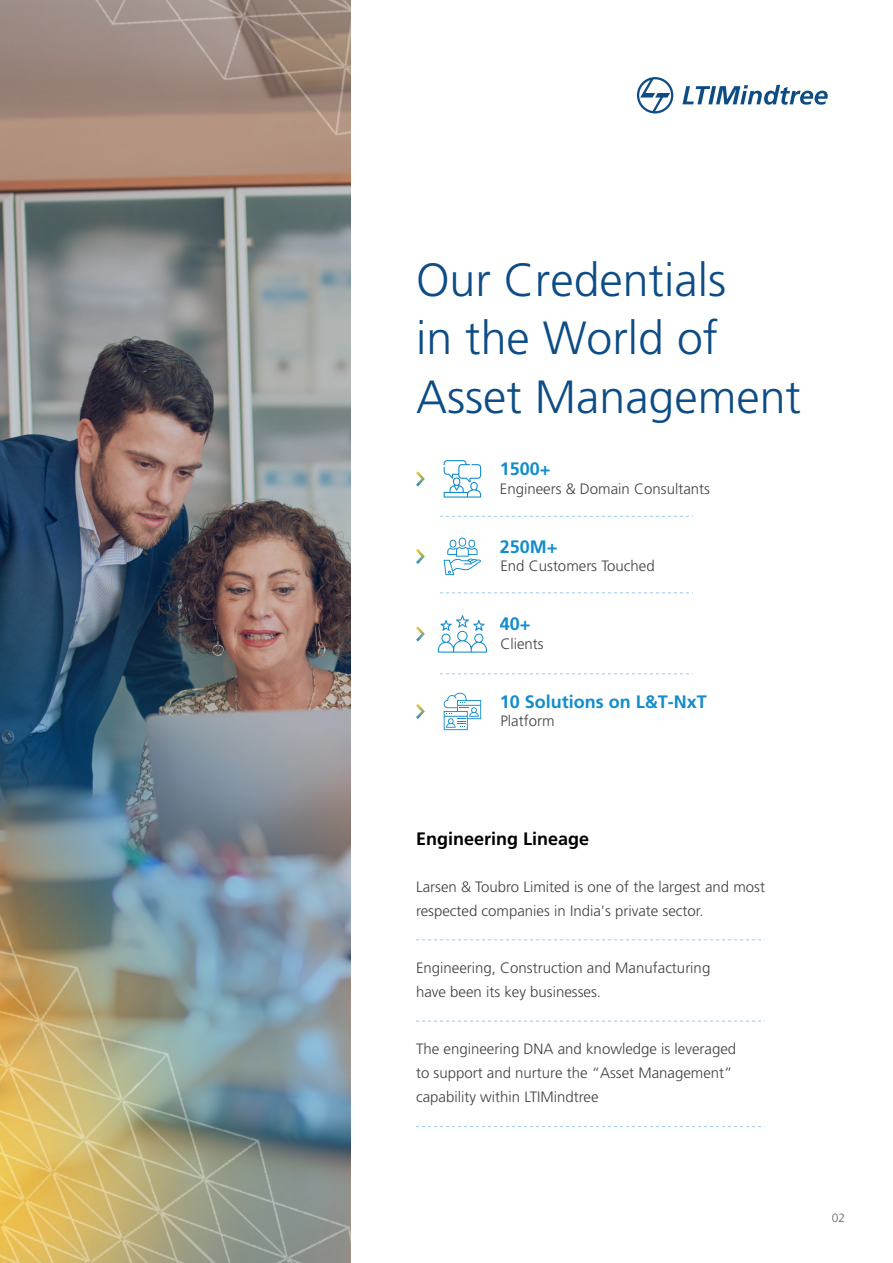
<style>
.page{position:relative;width:893px;height:1263px;background:#fff}
.page>*{position:absolute;margin:0;border:0;box-sizing:border-box;transform-origin:0 0}
.t1{font:300 46.5px/58.5px "Frutiger LT Pro";color:#0d4c85}
.t2{font:700 18px "Frutiger LT Pro";color:#138ccc}
.t3{font:700 18px "Frutiger LT Pro";color:#000}
.t4{font:300 15px/24px "Frutiger LT Pro";color:#414141}
.t5{font:300 12px "Frutiger LT Pro";color:#606060}
</style>
<div class="page">
<img style="left:0;top:561px;width:351px;height:702px">
<img style="left:0;top:0;width:351px;height:561px">
<svg style="left:637px;top:77px;width:36px;height:36px"></svg>
<svg style="left:682px;top:85px;width:146px;height:20px"></svg>
<svg style="left:416px;top:471px;width:9px;height:15px"></svg>
<svg style="left:416px;top:549px;width:9px;height:15px"></svg>
<svg style="left:416px;top:626px;width:9px;height:15px"></svg>
<svg style="left:416px;top:704px;width:9px;height:15px"></svg>
<svg style="left:444px;top:460px;width:37px;height:38px"></svg>
<svg style="left:444px;top:538px;width:37px;height:37px"></svg>
<svg style="left:438px;top:615px;width:49px;height:38px"></svg>
<svg style="left:443px;top:693px;width:38px;height:37px"></svg>
<svg style="left:440px;top:516px;width:253px;height:1px"></svg>
<svg style="left:440px;top:592px;width:253px;height:1px"></svg>
<svg style="left:440px;top:673px;width:253px;height:1px"></svg>
<svg style="left:416px;top:939px;width:349px;height:1px"></svg>
<svg style="left:416px;top:1020px;width:349px;height:2px"></svg>
<svg style="left:416px;top:1126px;width:349px;height:1px"></svg>
<h1 class="t1" style="left:416px;top:251px;width:386px">Our Credentials<br>in the World of<br>Asset Management</h1>
<p class="t2" style="left:500px;top:459px;width:52px">1500+</p>
<p class="t4" style="left:500px;top:477px;width:212px">Engineers &amp; Domain Consultants</p>
<p class="t2" style="left:500px;top:536px;width:59px">250M+</p>
<p class="t4" style="left:500px;top:554px;width:156px">End Customers Touched</p>
<p class="t2" style="left:500px;top:614px;width:32px">40+</p>
<p class="t4" style="left:500px;top:632px;width:45px">Clients</p>
<p class="t2" style="left:500px;top:691px;width:209px">10 Solutions on L&amp;T-NxT</p>
<p class="t4" style="left:500px;top:709px;width:56px">Platform</p>
<p class="t3" style="left:416px;top:828px;width:175px">Engineering Lineage</p>
<p class="t4" style="left:416px;top:874px;width:350px">Larsen &amp; Toubro Limited is one of the largest and most respected companies in India's private sector.</p>
<p class="t4" style="left:416px;top:956px;width:296px">Engineering, Construction and Manufacturing have been its key businesses.</p>
<p class="t4" style="left:416px;top:1037px;width:322px">The engineering DNA and knowledge is leveraged to support and nurture the “Asset Management” capability within LTIMindtree</p>
<p class="t5" style="left:832px;top:1211px;width:15px">02</p>
</div>
